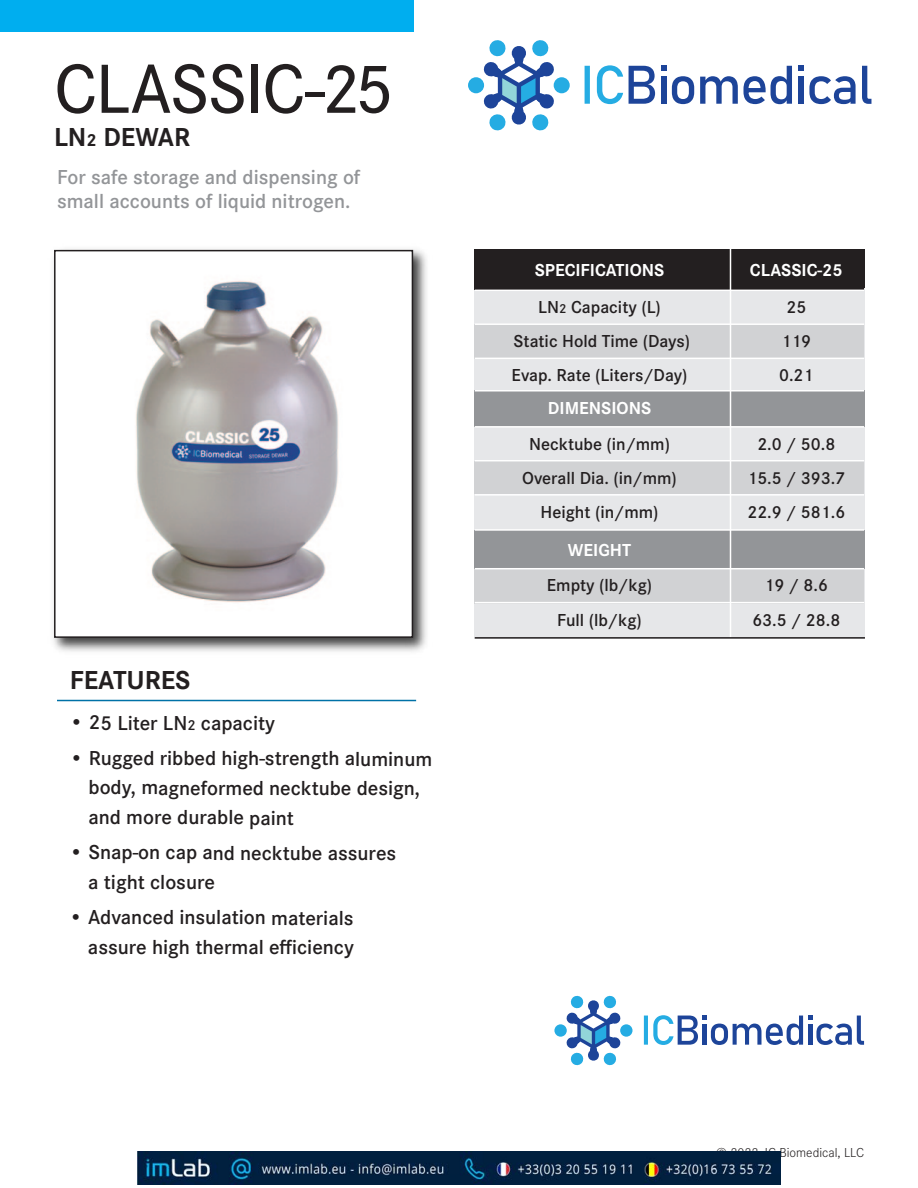
<style>
.page{position:relative;width:918px;height:1188px;background:#fff}
.page>*{position:absolute;margin:0;border:0;box-sizing:border-box;transform-origin:0 0}
.t1{font:500 72px "Corporate S";letter-spacing:-.025em;color:#231f20}
.t2{font:700 27px "Corporate S";letter-spacing:-.005em;color:#231f20}
.t3{font:600 21px/29.5px "Corporate S";letter-spacing:-.005em;color:#231f20}
.t4{font:600 21px/23.7px "Corporate S";color:#939598}
.t5{font:600 18px "Corporate S";color:#231f20}
.t6{font:700 18px "Corporate S";color:#fff}
.t7{font:300 13.5px "Corporate S";color:#231f20}
.s1{font-size:18px}
.s2{font-size:15px}
.s3{font-size:13.5px}
</style>
<div class="page">
<div style="left:554px;top:77px;width:16px;height:16px;background:#25ace3;border-radius:50%"></div>
<div style="left:468px;top:77px;width:16px;height:16px;background:#25ace3;border-radius:50%"></div>
<svg style="left:483px;top:40px;width:72px;height:90px"></svg>
<svg style="left:585px;top:65px;width:38px;height:39px"></svg>
<svg style="left:862px;top:66px;width:9px;height:38px"></svg>
<svg style="left:798px;top:66px;width:58px;height:38px"></svg>
<svg style="left:700px;top:66px;width:92px;height:38px"></svg>
<svg style="left:672px;top:76px;width:22px;height:28px"></svg>
<div style="left:661px;top:77px;width:5px;height:27px;background:#1d4499"></div>
<svg style="left:661px;top:66px;width:5px;height:5px"></svg>
<svg style="left:629px;top:66px;width:26px;height:38px"></svg>
<div style="left:0;top:0;width:413px;height:31px;background:#00aeef"></div>
<div style="left:620px;top:1024px;width:13px;height:13px;background:#25ace3;border-radius:50%"></div>
<svg style="left:554px;top:1024px;width:13px;height:13px"></svg>
<svg style="left:566px;top:996px;width:55px;height:69px"></svg>
<svg style="left:644px;top:1015px;width:220px;height:30px"></svg>
<hr style="left:57px;top:700px;width:359px;height:1px;background:#0071a7">
<div style="left:475px;top:258px;width:390px;height:381px;background:#e6e7e9"></div>
<div style="left:475px;top:259px;width:389px;height:30px;background:#231f20"></div>
<div style="left:475px;top:390px;width:390px;height:37px;background:#939598"></div>
<div style="left:475px;top:530px;width:390px;height:39px;background:#939598"></div>
<div style="left:474px;top:249px;width:390px;height:39px;background:#231f20"></div>
<div style="left:475px;top:324px;width:389px;height:35px;background:#d1d2d4"></div>
<div style="left:475px;top:461px;width:389px;height:33px;background:#d1d2d4"></div>
<div style="left:475px;top:569px;width:389px;height:34px;background:#d1d2d4"></div>
<hr style="left:730px;top:244px;width:1px;height:394px;background:#fff">
<hr style="left:475px;top:290px;width:389px;height:1px;background:#fff">
<hr style="left:475px;top:323px;width:389px;height:2px;background:#fff">
<hr style="left:475px;top:358px;width:389px;height:1px;background:#fff">
<hr style="left:475px;top:390px;width:389px;height:2px;background:#fff">
<hr style="left:475px;top:426px;width:389px;height:2px;background:#fff">
<hr style="left:475px;top:460px;width:389px;height:1px;background:#fff">
<hr style="left:475px;top:494px;width:389px;height:2px;background:#fff">
<hr style="left:475px;top:529px;width:389px;height:2px;background:#fff">
<hr style="left:475px;top:568px;width:389px;height:1px;background:#fff">
<hr style="left:475px;top:602px;width:389px;height:1px;background:#fff">
<img style="left:53px;top:249px;width:374px;height:403px">
<div style="left:55px;top:251px;width:357px;height:386px;background:#fff"></div>
<img style="left:136px;top:280px;width:203px;height:323px">
<div style="left:54px;top:250px;width:359px;height:388px;border:2px solid #231f20"></div>
<hr style="left:475px;top:637px;width:390px;height:2px;background:#231f20">
<img style="left:138px;top:1152px;width:642px;height:32px">
<p class="t1" style="left:54px;top:65px;width:341px">CLASSIC-25</p>
<p class="t2" style="left:54px;top:128px;width:138px">LN<span class="s1">2</span> DEWAR</p>
<p class="t4" style="left:57px;top:167px;width:305px">For safe storage and dispensing of small accounts of liquid nitrogen.</p>
<p class="t2" style="left:70px;top:671px;width:122px">FEATURES</p>
<p class="t3" style="left:70px;top:710px;width:207px">• 25 Liter LN<span class="s2">2</span> capacity</p>
<p class="t3" style="left:88px;top:745px;width:345px;text-indent:-19px">• Rugged ribbed high-strength aluminum body, magneformed necktube design, and more durable paint</p>
<p class="t3" style="left:88px;top:840px;width:310px;text-indent:-19px">• Snap-on cap and necktube assures a tight closure</p>
<p class="t3" style="left:69px;top:905px;width:287px;text-align:right">• Advanced insulation materials assure high thermal efficiency</p>
<p class="t6" style="left:535px;top:264px;width:131px">SPECIFICATIONS</p>
<p class="t6" style="left:750px;top:264px;width:94px">CLASSIC-25</p>
<p class="t5" style="left:538px;top:301px;width:124px">LN<span class="s3">2</span> Capacity (L)</p>
<p class="t5" style="left:786px;top:301px;width:21px">25</p>
<p class="t5" style="left:514px;top:335px;width:178px">Static Hold Time (Days)</p>
<p class="t5" style="left:781px;top:335px;width:31px">119</p>
<p class="t5" style="left:512px;top:369px;width:177px">Evap. Rate (Liters/Day)</p>
<p class="t5" style="left:779px;top:369px;width:36px">0.21</p>
<p class="t6" style="left:548px;top:402px;width:105px">DIMENSIONS</p>
<p class="t5" style="left:529px;top:438px;width:142px">Necktube (in/mm)</p>
<p class="t5" style="left:757px;top:438px;width:80px">2.0 / 50.8</p>
<p class="t5" style="left:522px;top:472px;width:156px">Overall Dia. (in/mm)</p>
<p class="t5" style="left:747px;top:472px;width:99px">15.5 / 393.7</p>
<p class="t5" style="left:541px;top:506px;width:119px">Height (in/mm)</p>
<p class="t5" style="left:747px;top:506px;width:99px">22.9 / 581.6</p>
<p class="t6" style="left:568px;top:544px;width:65px">WEIGHT</p>
<p class="t5" style="left:547px;top:579px;width:107px">Empty (lb/kg)</p>
<p class="t5" style="left:765px;top:579px;width:65px">19 / 8.6</p>
<p class="t5" style="left:557px;top:614px;width:86px">Full (lb/kg)</p>
<p class="t5" style="left:752px;top:614px;width:89px">63.5 / 28.8</p>
<p class="t7" style="left:716px;top:1144px;width:150px">© 2022, IC Biomedical, LLC</p>
</div>
